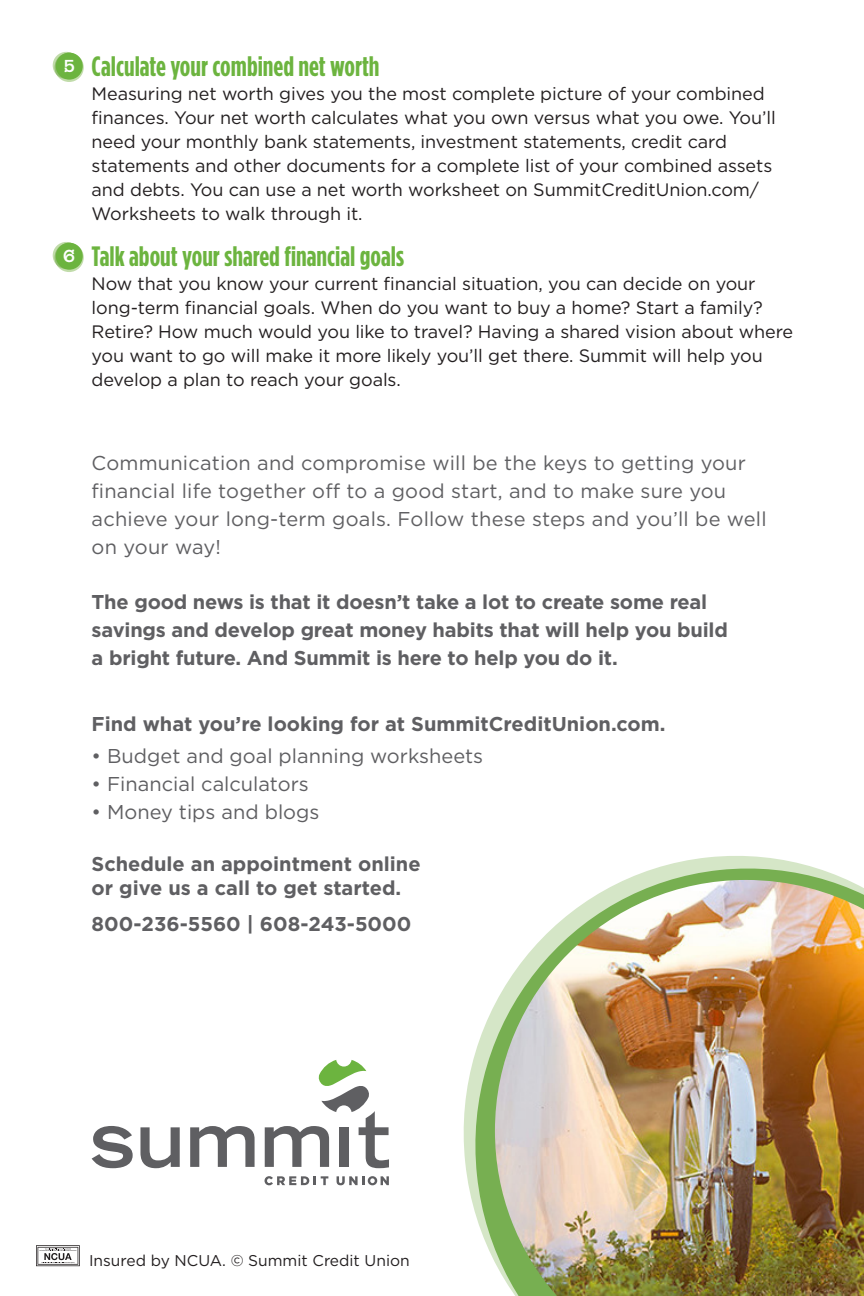
<style>
.page{position:relative;width:864px;height:1296px;background:#fff}
.page>*{position:absolute;margin:0;border:0;box-sizing:border-box;transform-origin:0 0}
.Sub_2{font:700 28px "Gotham Condensed";color:#6cb43f}
.t1{font:700 20px/28px "Gotham";letter-spacing:-.01em;color:#5f5f62}
.t2{font:20px/28px "Gotham";letter-spacing:.01em;color:#5f5f62}
.Number_Body{font:18px/24px "Gotham";letter-spacing:-.005em;color:#231f20}
.t3{font:15.6px "Gotham";color:#231f20}
.t4{font:600 14.6px "Maritime Champion";color:#fff}
</style>
<div class="page">
<svg style="left:463px;top:856px;width:384px;height:406px"></svg>
<img style="left:495px;top:880px;width:369px;height:416px">
<svg style="left:53px;top:52px;width:27px;height:27px"></svg>
<svg style="left:55px;top:53px;width:29px;height:29px"></svg>
<div style="left:56px;top:53px;width:27px;height:27px;background:#6cb43f;border-radius:50%"></div>
<svg style="left:53px;top:242px;width:27px;height:27px"></svg>
<svg style="left:55px;top:243px;width:29px;height:29px"></svg>
<div style="left:56px;top:243px;width:27px;height:27px;background:#6cb43f;border-radius:50%"></div>
<svg style="left:265px;top:1176px;width:63px;height:9px"></svg>
<svg style="left:337px;top:1176px;width:52px;height:9px"></svg>
<svg style="left:92px;top:1126px;width:41px;height:42px"></svg>
<svg style="left:140px;top:1127px;width:40px;height:41px"></svg>
<svg style="left:190px;top:1126px;width:65px;height:41px"></svg>
<svg style="left:265px;top:1060px;width:124px;height:108px"></svg>
<svg style="left:36px;top:1245px;width:44px;height:21px"></svg>
<p class="t4" style="left:64px;top:54px;width:12px">5</p>
<p class="t4" style="left:64px;top:244px;width:13px">6</p>
<p class="Sub_2" style="left:92px;top:50px;width:289px">Calculate your combined net worth</p>
<p class="Number_Body" style="left:92px;top:82px;width:686px">Measuring net worth gives you the most complete picture of your combined finances. Your net worth calculates what you own versus what you owe. You’ll need your monthly bank statements, investment statements, credit card statements and other documents for a complete list of your combined assets and debts. You can use a net worth worksheet on SummitCreditUnion.com/ Worksheets to walk through it.</p>
<p class="Sub_2" style="left:92px;top:240px;width:314px">Talk about your shared financial goals</p>
<p class="Number_Body" style="left:92px;top:272px;width:703px">Now that you know your current financial situation, you can decide on your long-term financial goals. When do you want to buy a home? Start a family?<br>Retire? How much would you like to travel? Having a shared vision about where you want to go will make it more likely you’ll get there. Summit will help you develop a plan to reach your goals.</p>
<p class="t2" style="left:92px;top:448px;width:676px">Communication and compromise will be the keys to getting your financial life together off to a good start, and to make sure you achieve your long-term goals. Follow these steps and you’ll be well on your way!</p>
<p class="t1" style="left:92px;top:588px;width:638px">The good news is that it doesn’t take a lot to create some real savings and develop great money habits that will help you build a bright future. And Summit is here to help you do it.</p>
<p class="t1" style="left:92px;top:710px;width:575px">Find what you’re looking for at SummitCreditUnion.com.</p>
<p class="t2" style="left:92px;top:742px;width:393px">• Budget and goal planning worksheets</p>
<p class="t2" style="left:92px;top:770px;width:219px">• Financial calculators</p>
<p class="t2" style="left:92px;top:798px;width:229px">• Money tips and blogs</p>
<p class="t1" style="left:92px;top:850px;width:330px">Schedule an appointment online</p>
<p class="t1" style="left:92px;top:874px;width:311px">or give us a call to get started.</p>
<p class="t1" style="left:92px;top:910px;width:321px">800-236-5560 | 608-243-5000</p>
<p class="t3" style="left:89px;top:1251px;width:322px">Insured by NCUA. © Summit Credit Union</p>
</div>
